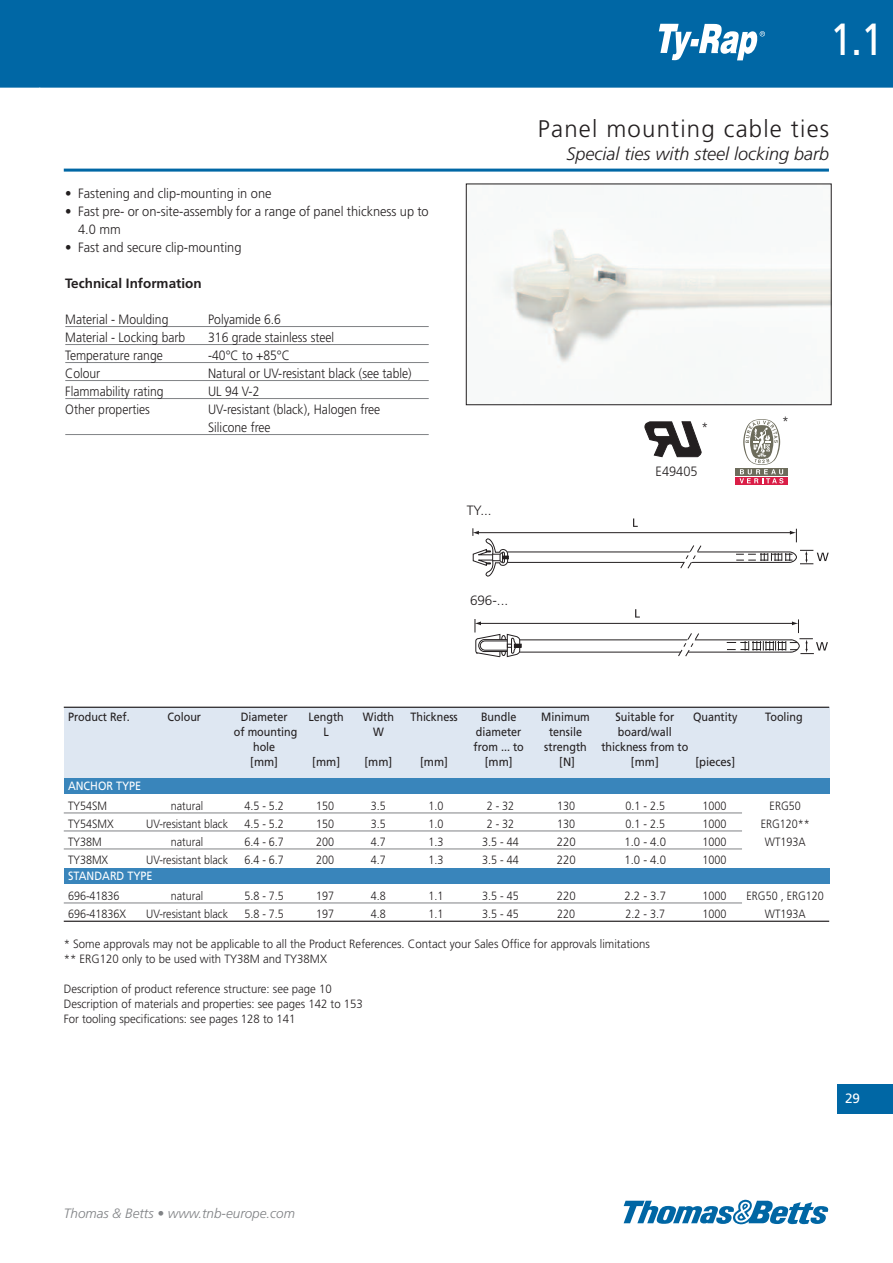
<style>
.page{position:relative;width:893px;height:1263px;background:#fff}
.page>*{position:absolute;margin:0;border:0;box-sizing:border-box;transform-origin:0 0}
.t1{font:45px "Frutiger";color:#fff;scale:.88 1}
.t2{font:300 24px "Frutiger";letter-spacing:.05em;color:#231f20}
.t3{font:italic 300 18px "Frutiger";color:#231f20}
.t4{font:300 13.5px/18px "Frutiger";color:#231f20;scale:.9 1}
.t5{font:300 13.5px/18px "Frutiger";color:#231f20;scale:.95 1}
.t6{font:italic 300 13.5px "Frutiger";color:#808285}
.t7{font:700 13.5px "Frutiger";color:#231f20}
.t8{font:300 13.5px "Frutiger";color:#231f20}
.t9{font:13.5px "Frutiger";color:#fff}
.t10{font:300 12px "Frutiger";color:#231f20;scale:.9 1}
.t11{font:300 12px/15px "Frutiger";color:#231f20;scale:.95 1}
.t12{font:12px "Frutiger";color:#231f20;scale:.9 1}
.t13{font:12px "Frutiger";color:#231f20;scale:.95 1}
.t14{font:12px "Frutiger";color:#fff;scale:.9 1}
</style>
<div class="page">
<div style="left:0;top:0;width:893px;height:89px;background:#0067a5"></div>
<hr style="left:64px;top:169px;width:765px;height:3px;background:#0067a5">
<div style="left:838px;top:1084px;width:55px;height:30px;background:#0067a5"></div>
<svg style="left:624px;top:1200px;width:204px;height:24px"></svg>
<svg style="left:659px;top:24px;width:106px;height:36px"></svg>
<div style="left:64px;top:868px;width:765px;height:16px;background:#3985bb"></div>
<hr style="left:0;top:88px;width:893px;height:3px;background:#fff">
<img style="left:498px;top:229px;width:332px;height:139px">
<div style="left:466px;top:184px;width:366px;height:221px;border:1px solid #231f20"></div>
<hr style="left:65px;top:326px;width:364px;height:1px;background:#808285">
<hr style="left:65px;top:344px;width:364px;height:1px;background:#808285">
<hr style="left:65px;top:362px;width:364px;height:1px;background:#808285">
<hr style="left:65px;top:380px;width:364px;height:1px;background:#808285">
<hr style="left:65px;top:398px;width:364px;height:1px;background:#808285">
<hr style="left:65px;top:434px;width:364px;height:1px;background:#808285">
<svg style="left:474px;top:609px;width:354px;height:49px"></svg>
<svg style="left:472px;top:518px;width:357px;height:58px"></svg>
<svg style="left:645px;top:422px;width:56px;height:35px"></svg>
<div style="left:64px;top:707px;width:765px;height:72px;background:#dee7f2"></div>
<div style="left:735px;top:468px;width:53px;height:8px;background:#6d6c5c"></div>
<svg style="left:735px;top:477px;width:53px;height:8px"></svg>
<svg style="left:740px;top:419px;width:43px;height:64px"></svg>
<div style="left:64px;top:778px;width:765px;height:15px;background:#3985bb"></div>
<hr style="left:64px;top:707px;width:765px;height:1px;background:#231f20">
<hr style="left:64px;top:813px;width:678px;height:1px;background:#808285">
<hr style="left:64px;top:831px;width:678px;height:1px;background:#808285">
<hr style="left:64px;top:849px;width:678px;height:1px;background:#808285">
<hr style="left:64px;top:903px;width:678px;height:1px;background:#808285">
<hr style="left:64px;top:921px;width:765px;height:1px;background:#231f20">
<h1 class="t1" style="left:830px;top:21px;width:62px">1.1</h1>
<h2 class="t2" style="left:538px;top:119px;width:293px">Panel mounting cable ties</h2>
<p class="t5" style="left:65px;top:185px;width:219px">• Fastening and clip-mounting in one</p>
<p class="t5" style="left:78px;top:203px;width:371px;text-indent:-13px">• Fast pre- or on-site-assembly for a range of panel thickness up to<br>4.0 mm</p>
<p class="t5" style="left:65px;top:239px;width:187px">• Fast and secure clip-mounting</p>
<p class="t7" style="left:65px;top:278px;width:138px">Technical Information</p>
<p class="t4" style="left:65px;top:311px;width:116px">Material - Moulding</p>
<p class="t4" style="left:208px;top:311px;width:82px">Polyamide 6.6</p>
<p class="t4" style="left:65px;top:329px;width:135px">Material - Locking barb</p>
<p class="t4" style="left:208px;top:329px;width:142px">316 grade stainless steel</p>
<p class="t4" style="left:65px;top:347px;width:110px">Temperature range</p>
<p class="t4" style="left:208px;top:347px;width:92px">-40°C to +85°C</p>
<p class="t4" style="left:65px;top:365px;width:40px">Colour</p>
<p class="t4" style="left:208px;top:365px;width:228px">Natural or UV-resistant black (see table)</p>
<p class="t4" style="left:65px;top:383px;width:111px">Flammability rating</p>
<p class="t4" style="left:208px;top:383px;width:58px">UL 94 V-2</p>
<p class="t4" style="left:65px;top:401px;width:96px">Other properties</p>
<p class="t4" style="left:208px;top:401px;width:193px">UV-resistant (black), Halogen free<br>Silicone free</p>
<p class="t8" style="left:467px;top:505px;width:26px">TY...</p>
<p class="t8" style="left:470px;top:595px;width:40px">696-...</p>
<h3 class="t3" style="left:566px;top:147px;width:264px">Special ties with steel locking barb</h3>
<p class="t4" style="left:702px;top:419px;width:9px">*</p>
<p class="t5" style="left:656px;top:463px;width:46px">E49405</p>
<p class="t4" style="left:782px;top:413px;width:9px">*</p>
<p class="t12" style="left:68px;top:712px;width:70px">Product Ref.</p>
<p class="t12" style="left:168px;top:712px;width:39px">Colour</p>
<p class="t12" style="left:241px;top:712px;width:53px">Diameter</p>
<p class="t12" style="left:309px;top:712px;width:41px">Length</p>
<p class="t12" style="left:363px;top:712px;width:36px">Width</p>
<p class="t12" style="left:410px;top:712px;width:54px">Thickness</p>
<p class="t12" style="left:481px;top:712px;width:41px">Bundle</p>
<p class="t12" style="left:541px;top:712px;width:55px">Minimum</p>
<p class="t12" style="left:615px;top:712px;width:67px">Suitable for</p>
<p class="t12" style="left:693px;top:712px;width:51px">Quantity</p>
<p class="t12" style="left:765px;top:712px;width:43px">Tooling</p>
<p class="t12" style="left:234px;top:727px;width:72px">of mounting</p>
<p class="t12" style="left:324px;top:727px;width:8px">L</p>
<p class="t12" style="left:373px;top:727px;width:13px">W</p>
<p class="t12" style="left:476px;top:727px;width:52px">diameter</p>
<p class="t12" style="left:549px;top:727px;width:38px">tensile</p>
<p class="t12" style="left:618px;top:727px;width:61px">board/wall</p>
<p class="t12" style="left:253px;top:742px;width:26px">hole</p>
<p class="t12" style="left:473px;top:742px;width:57px">from ... to</p>
<p class="t12" style="left:544px;top:742px;width:162px">strength thickness from to</p>
<p class="t13" style="left:250px;top:757px;width:31px">[mm]</p>
<p class="t13" style="left:312px;top:757px;width:31px">[mm]</p>
<p class="t13" style="left:365px;top:757px;width:31px">[mm]</p>
<p class="t13" style="left:420px;top:757px;width:31px">[mm]</p>
<p class="t13" style="left:485px;top:757px;width:31px">[mm]</p>
<p class="t13" style="left:559px;top:757px;width:18px">[N]</p>
<p class="t13" style="left:631px;top:757px;width:31px">[mm]</p>
<p class="t13" style="left:695px;top:757px;width:43px">[pieces]</p>
<p class="t14" style="left:68px;top:781px;width:83px">ANCHOR TYPE</p>
<p class="t10" style="left:68px;top:801px;width:45px">TY54SM</p>
<p class="t10" style="left:171px;top:801px;width:37px">natural</p>
<p class="t10" style="left:244px;top:801px;width:45px">4.5 - 5.2</p>
<p class="t10" style="left:316px;top:801px;width:21px">150</p>
<p class="t10" style="left:371px;top:801px;width:18px">3.5</p>
<p class="t10" style="left:428px;top:801px;width:18px">1.0</p>
<p class="t10" style="left:487px;top:801px;width:32px">2-32</p>
<p class="t10" style="left:557px;top:801px;width:21px">130</p>
<p class="t10" style="left:625px;top:801px;width:45px">0.1 - 2.5</p>
<p class="t10" style="left:702px;top:801px;width:28px">1000</p>
<p class="t10" style="left:770px;top:801px;width:36px">ERG50</p>
<p class="t10" style="left:68px;top:819px;width:52px">TY54SMX</p>
<p class="t10" style="left:146px;top:819px;width:93px">UV-resistant black</p>
<p class="t10" style="left:244px;top:819px;width:45px">4.5 - 5.2</p>
<p class="t10" style="left:316px;top:819px;width:21px">150</p>
<p class="t10" style="left:371px;top:819px;width:18px">3.5</p>
<p class="t10" style="left:428px;top:819px;width:18px">1.0</p>
<p class="t10" style="left:487px;top:819px;width:32px">2-32</p>
<p class="t10" style="left:557px;top:819px;width:21px">130</p>
<p class="t10" style="left:625px;top:819px;width:45px">0.1 - 2.5</p>
<p class="t10" style="left:702px;top:819px;width:28px">1000</p>
<p class="t10" style="left:761px;top:819px;width:56px">ERG120**</p>
<p class="t10" style="left:68px;top:837px;width:39px">TY38M</p>
<p class="t10" style="left:171px;top:837px;width:37px">natural</p>
<p class="t10" style="left:244px;top:837px;width:45px">6.4 - 6.7</p>
<p class="t10" style="left:316px;top:837px;width:21px">200</p>
<p class="t10" style="left:371px;top:837px;width:18px">4.7</p>
<p class="t10" style="left:428px;top:837px;width:18px">1.3</p>
<p class="t10" style="left:482px;top:837px;width:42px">3.5 - 44</p>
<p class="t11" style="left:557px;top:835px;width:21px">220</p>
<p class="t11" style="left:624px;top:835px;width:45px">1.0 - 4.0</p>
<p class="t10" style="left:702px;top:837px;width:28px">1000</p>
<p class="t10" style="left:765px;top:837px;width:47px">WT193A</p>
<p class="t10" style="left:68px;top:855px;width:46px">TY38MX</p>
<p class="t10" style="left:146px;top:855px;width:93px">UV-resistant black</p>
<p class="t10" style="left:244px;top:855px;width:45px">6.4 - 6.7</p>
<p class="t10" style="left:316px;top:855px;width:21px">200</p>
<p class="t10" style="left:371px;top:855px;width:18px">4.7</p>
<p class="t10" style="left:428px;top:855px;width:18px">1.3</p>
<p class="t10" style="left:482px;top:855px;width:42px">3.5 - 44</p>
<p class="t11" style="left:557px;top:853px;width:21px">220</p>
<p class="t11" style="left:624px;top:853px;width:45px">1.0 - 4.0</p>
<p class="t10" style="left:702px;top:855px;width:28px">1000</p>
<p class="t14" style="left:68px;top:871px;width:95px">STANDARD TYPE</p>
<p class="t10" style="left:68px;top:891px;width:59px">696-41836</p>
<p class="t10" style="left:171px;top:891px;width:37px">natural</p>
<p class="t10" style="left:244px;top:891px;width:45px">5.8 - 7.5</p>
<p class="t10" style="left:316px;top:891px;width:21px">197</p>
<p class="t10" style="left:371px;top:891px;width:18px">4.8</p>
<p class="t10" style="left:428px;top:891px;width:18px">1.1</p>
<p class="t10" style="left:482px;top:891px;width:42px">3.5 - 45</p>
<p class="t11" style="left:557px;top:889px;width:21px">220</p>
<p class="t11" style="left:624px;top:889px;width:45px">2.2 - 3.7</p>
<p class="t10" style="left:702px;top:891px;width:28px">1000</p>
<p class="t10" style="left:747px;top:891px;width:87px">ERG50 , ERG120</p>
<p class="t10" style="left:68px;top:909px;width:66px">696-41836X</p>
<p class="t10" style="left:146px;top:909px;width:93px">UV-resistant black</p>
<p class="t10" style="left:244px;top:909px;width:45px">5.8 - 7.5</p>
<p class="t10" style="left:316px;top:909px;width:21px">197</p>
<p class="t10" style="left:371px;top:909px;width:18px">4.8</p>
<p class="t10" style="left:428px;top:909px;width:18px">1.1</p>
<p class="t10" style="left:482px;top:909px;width:42px">3.5 - 45</p>
<p class="t10" style="left:557px;top:909px;width:21px">220</p>
<p class="t10" style="left:625px;top:909px;width:45px">2.2 - 3.7</p>
<p class="t10" style="left:702px;top:909px;width:28px">1000</p>
<p class="t10" style="left:765px;top:909px;width:47px">WT193A</p>
<p class="t11" style="left:64px;top:937px;width:618px">* Some approvals may not be applicable to all the Product References. Contact your Sales Office for approvals limitations ** ERG120 only to be used with TY38M and TY38MX</p>
<p class="t11" style="left:64px;top:982px;width:316px">Description of product reference structure: see page 10<br>Description of materials and properties: see pages 142 to 153<br>For tooling specifications: see pages 128 to 141</p>
<p class="t9" style="left:845px;top:1093px;width:16px">29</p>
<p class="t6" style="left:64px;top:1208px;width:233px">Thomas &amp; Betts • www.tnb-europe.com</p>
</div>
